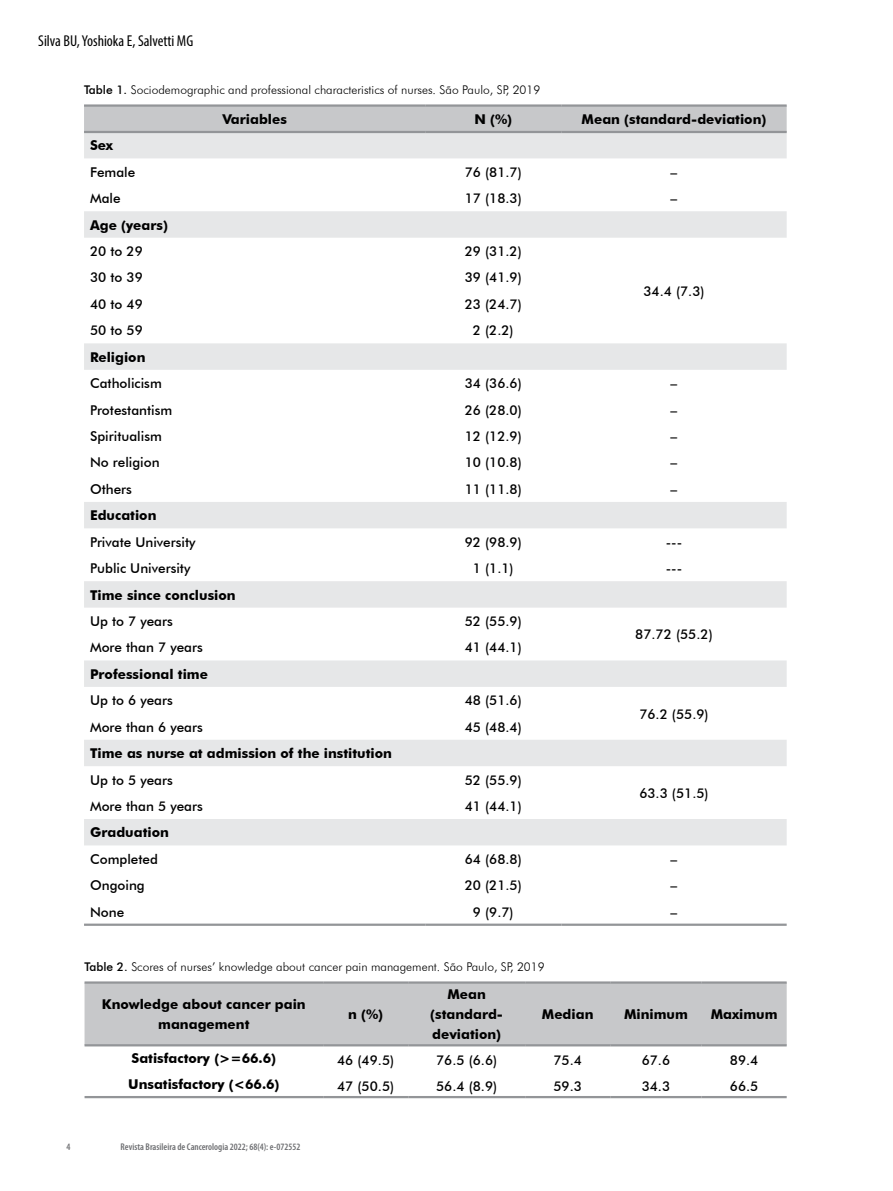
<style>
.page{position:relative;width:893px;height:1191px;background:#fff}
.page>*{position:absolute;margin:0;border:0;box-sizing:border-box;transform-origin:0 0}
.t1{font:condensed 15.75px "Myriad Pro";color:#000}
.t2{font:500 13.5px "Futura BT";color:#000}
.t3{font:700 13.5px/20.2px "Futura BT";color:#000;text-align:center}
.t4{font:300 12px "Futura BT";color:#000}
.t5{font:600 condensed 9.75px "Myriad Pro";color:#6d6e71}
.s1{font-weight:500}
</style>
<div class="page">
<div style="left:84px;top:107px;width:703px;height:24px;background:#c7c8ca"></div>
<svg style="left:84px;top:133px;width:703px;height:712px"></svg>
<hr style="left:84px;top:104px;width:341px;height:3px;background:#939598">
<hr style="left:425px;top:104px;width:136px;height:3px;background:#939598">
<hr style="left:561px;top:104px;width:226px;height:3px;background:#939598">
<hr style="left:84px;top:131px;width:341px;height:2px;background:#939598">
<hr style="left:425px;top:131px;width:136px;height:2px;background:#939598">
<hr style="left:561px;top:131px;width:226px;height:2px;background:#939598">
<hr style="left:84px;top:923px;width:341px;height:3px;background:#939598">
<hr style="left:425px;top:923px;width:136px;height:3px;background:#939598">
<hr style="left:561px;top:923px;width:226px;height:3px;background:#939598">
<div style="left:85px;top:983px;width:702px;height:61px;background:#c7c8ca"></div>
<hr style="left:85px;top:981px;width:238px;height:2px;background:#939598">
<hr style="left:323px;top:981px;width:85px;height:2px;background:#939598">
<hr style="left:408px;top:981px;width:117px;height:2px;background:#939598">
<hr style="left:525px;top:981px;width:85px;height:2px;background:#939598">
<hr style="left:610px;top:981px;width:92px;height:2px;background:#939598">
<hr style="left:702px;top:981px;width:85px;height:2px;background:#939598">
<hr style="left:85px;top:1044px;width:238px;height:2px;background:#939598">
<hr style="left:323px;top:1044px;width:85px;height:2px;background:#939598">
<hr style="left:408px;top:1044px;width:117px;height:2px;background:#939598">
<hr style="left:525px;top:1044px;width:85px;height:2px;background:#939598">
<hr style="left:610px;top:1044px;width:92px;height:2px;background:#939598">
<hr style="left:702px;top:1044px;width:85px;height:2px;background:#939598">
<hr style="left:85px;top:1096px;width:238px;height:2px;background:#939598">
<hr style="left:323px;top:1096px;width:85px;height:2px;background:#939598">
<hr style="left:408px;top:1096px;width:117px;height:2px;background:#939598">
<hr style="left:525px;top:1096px;width:85px;height:2px;background:#939598">
<hr style="left:610px;top:1096px;width:92px;height:2px;background:#939598">
<hr style="left:702px;top:1096px;width:85px;height:2px;background:#939598">
<p class="t1" style="left:38px;top:31px;width:156px">Silva BU, Yoshioka E, Salvetti MG</p>
<p class="t4" style="left:84px;top:83px;width:458px"><span class="s1">Table 1.</span> Sociodemographic and professional characteristics of nurses. São Paulo, SP, 2019</p>
<p class="t3" style="left:222px;top:109px;width:66px">Variables</p>
<p class="t3" style="left:474px;top:109px;width:39px">N (%)</p>
<p class="t3" style="left:582px;top:109px;width:186px">Mean (standard-deviation)</p>
<p class="t3" style="left:90px;top:135px;width:25px">Sex</p>
<p class="t2" style="left:90px;top:164px;width:47px">Female</p>
<p class="t2" style="left:465px;top:164px;width:59px">76 (81.7)</p>
<p class="t2" style="left:671px;top:164px;width:8px">–</p>
<p class="t2" style="left:90px;top:190px;width:32px">Male</p>
<p class="t2" style="left:465px;top:190px;width:59px">17 (18.3)</p>
<p class="t2" style="left:671px;top:190px;width:8px">–</p>
<p class="t3" style="left:90px;top:215px;width:79px">Age (years)</p>
<p class="t2" style="left:90px;top:243px;width:54px">20 to 29</p>
<p class="t2" style="left:465px;top:243px;width:59px">29 (31.2)</p>
<p class="t2" style="left:643px;top:283px;width:63px">34.4 (7.3)</p>
<p class="t2" style="left:90px;top:269px;width:54px">30 to 39</p>
<p class="t2" style="left:465px;top:269px;width:59px">39 (41.9)</p>
<p class="t2" style="left:90px;top:296px;width:54px">40 to 49</p>
<p class="t2" style="left:465px;top:296px;width:59px">23 (24.7)</p>
<p class="t2" style="left:90px;top:322px;width:54px">50 to 59</p>
<p class="t2" style="left:473px;top:322px;width:42px">2 (2.2)</p>
<p class="t3" style="left:90px;top:347px;width:57px">Religion</p>
<p class="t2" style="left:90px;top:375px;width:73px">Catholicism</p>
<p class="t2" style="left:465px;top:375px;width:59px">34 (36.6)</p>
<p class="t2" style="left:671px;top:375px;width:8px">–</p>
<p class="t2" style="left:90px;top:401px;width:84px">Protestantism</p>
<p class="t2" style="left:465px;top:401px;width:59px">26 (28.0)</p>
<p class="t2" style="left:671px;top:401px;width:8px">–</p>
<p class="t2" style="left:90px;top:428px;width:73px">Spiritualism</p>
<p class="t2" style="left:465px;top:428px;width:59px">12 (12.9)</p>
<p class="t2" style="left:671px;top:428px;width:8px">–</p>
<p class="t2" style="left:90px;top:454px;width:71px">No religion</p>
<p class="t2" style="left:465px;top:454px;width:59px">10 (10.8)</p>
<p class="t2" style="left:671px;top:454px;width:8px">–</p>
<p class="t2" style="left:90px;top:481px;width:43px">Others</p>
<p class="t2" style="left:465px;top:481px;width:59px">11 (11.8)</p>
<p class="t2" style="left:671px;top:481px;width:8px">–</p>
<p class="t3" style="left:90px;top:505px;width:68px">Education</p>
<p class="t2" style="left:90px;top:534px;width:107px">Private University</p>
<p class="t2" style="left:465px;top:534px;width:59px">92 (98.9)</p>
<p class="t2" style="left:666px;top:534px;width:18px">---</p>
<p class="t2" style="left:90px;top:560px;width:102px">Public University</p>
<p class="t2" style="left:473px;top:560px;width:42px">1 (1.1)</p>
<p class="t2" style="left:666px;top:560px;width:18px">---</p>
<p class="t3" style="left:90px;top:584px;width:147px">Time since conclusion</p>
<p class="t2" style="left:90px;top:613px;width:84px">Up to 7 years</p>
<p class="t2" style="left:465px;top:613px;width:59px">52 (55.9)</p>
<p class="t2" style="left:635px;top:626px;width:79px">87.72 (55.2)</p>
<p class="t2" style="left:90px;top:639px;width:114px">More than 7 years</p>
<p class="t2" style="left:465px;top:639px;width:59px">41 (44.1)</p>
<p class="t3" style="left:90px;top:664px;width:119px">Professional time</p>
<p class="t2" style="left:90px;top:692px;width:84px">Up to 6 years</p>
<p class="t2" style="left:465px;top:692px;width:59px">48 (51.6)</p>
<p class="t2" style="left:639px;top:705px;width:71px">76.2 (55.9)</p>
<p class="t2" style="left:90px;top:718px;width:114px">More than 6 years</p>
<p class="t2" style="left:465px;top:718px;width:59px">45 (48.4)</p>
<p class="t3" style="left:90px;top:743px;width:303px">Time as nurse at admission of the institution</p>
<p class="t2" style="left:90px;top:771px;width:84px">Up to 5 years</p>
<p class="t2" style="left:465px;top:771px;width:59px">52 (55.9)</p>
<p class="t2" style="left:639px;top:785px;width:71px">63.3 (51.5)</p>
<p class="t2" style="left:90px;top:798px;width:114px">More than 5 years</p>
<p class="t2" style="left:465px;top:798px;width:59px">41 (44.1)</p>
<p class="t3" style="left:90px;top:822px;width:80px">Graduation</p>
<p class="t2" style="left:90px;top:851px;width:69px">Completed</p>
<p class="t2" style="left:465px;top:851px;width:59px">64 (68.8)</p>
<p class="t2" style="left:671px;top:851px;width:8px">–</p>
<p class="t2" style="left:90px;top:877px;width:56px">Ongoing</p>
<p class="t2" style="left:465px;top:877px;width:59px">20 (21.5)</p>
<p class="t2" style="left:671px;top:877px;width:8px">–</p>
<p class="t2" style="left:90px;top:903px;width:36px">None</p>
<p class="t2" style="left:473px;top:903px;width:42px">9 (9.7)</p>
<p class="t2" style="left:671px;top:903px;width:8px">–</p>
<p class="t4" style="left:85px;top:959px;width:462px"><span class="s1">Table 2.</span> Scores of nurses’ knowledge about cancer pain management. São Paulo, SP, 2019</p>
<p class="t3" style="left:102px;top:994px;width:205px">Knowledge about cancer pain management</p>
<p class="t3" style="left:348px;top:1004px;width:37px">n (%)</p>
<p class="t3" style="left:430px;top:983px;width:74px">Mean (standard&shy;deviation)</p>
<p class="t3" style="left:542px;top:1004px;width:53px">Median</p>
<p class="t3" style="left:624px;top:1004px;width:65px">Minimum</p>
<p class="t3" style="left:711px;top:1004px;width:68px">Maximum</p>
<p class="t3" style="left:132px;top:1048px;width:146px">Satisfactory (&gt;=66.6)</p>
<p class="t2" style="left:337px;top:1052px;width:59px">46 (49.5)</p>
<p class="t2" style="left:436px;top:1052px;width:63px">76.5 (6.6)</p>
<p class="t2" style="left:553px;top:1052px;width:30px">75.4</p>
<p class="t2" style="left:642px;top:1052px;width:30px">67.6</p>
<p class="t2" style="left:730px;top:1052px;width:30px">89.4</p>
<p class="t3" style="left:128px;top:1074px;width:153px">Unsatisfactory (&lt;66.6)</p>
<p class="t2" style="left:337px;top:1078px;width:59px">47 (50.5)</p>
<p class="t2" style="left:436px;top:1078px;width:63px">56.4 (8.9)</p>
<p class="t2" style="left:553px;top:1078px;width:30px">59.3</p>
<p class="t2" style="left:642px;top:1078px;width:30px">34.3</p>
<p class="t2" style="left:730px;top:1078px;width:30px">66.5</p>
<p class="t5" style="left:67px;top:1141px;width:5px">4</p>
<p class="t5" style="left:121px;top:1141px;width:181px">Revista Brasileira de Cancerologia 2022; 68(4): e-072552</p>
</div>
